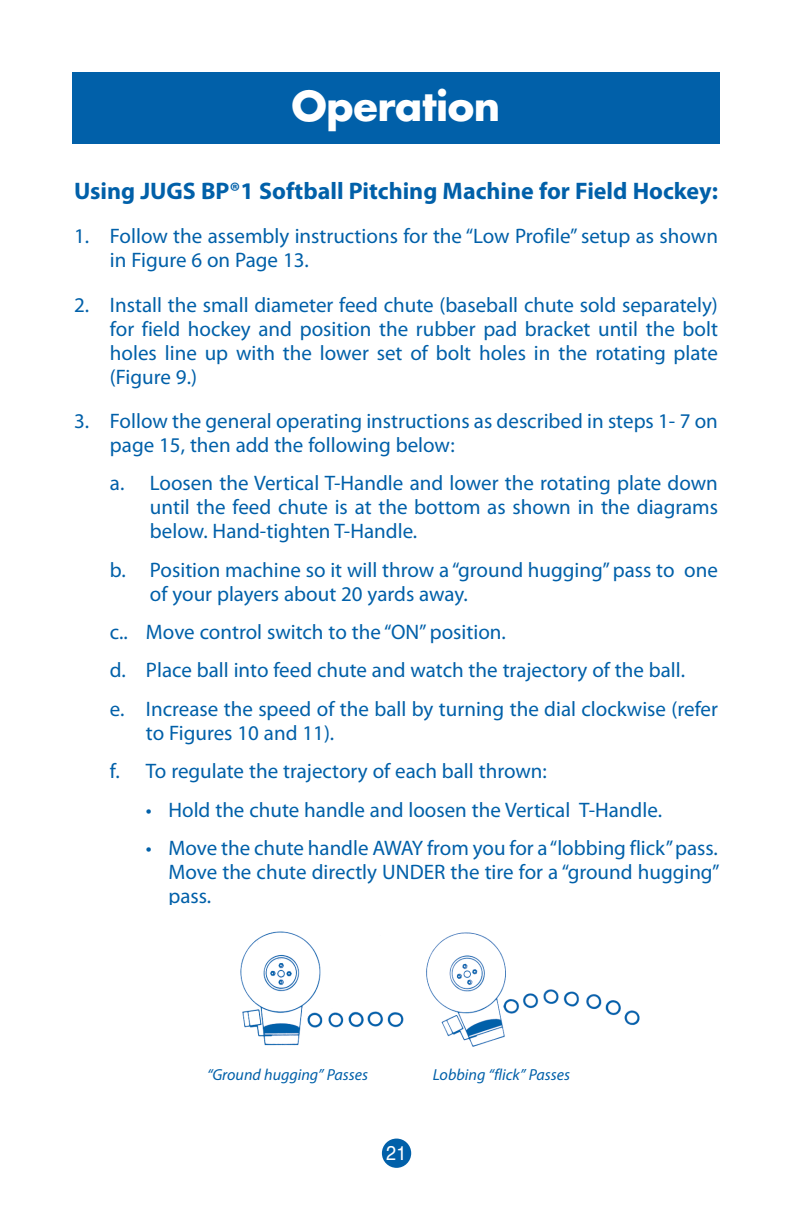
<style>
.page{position:relative;width:792px;height:1224px;background:#fff}
.page>*{position:absolute;margin:0;border:0;box-sizing:border-box;transform-origin:0 0}
.t1{font:700 40px "Futura Std";letter-spacing:-.01em;color:#fff}
.t2{font:700 24px "Myriad Pro";color:#0160a9}
.t3{font:21px/24px "Myriad Pro";color:#0160a9}
.t4{font:20px "Helvetica";color:#fff;scale:.9 1}
.t5{font:italic 16px "Myriad Pro";color:#0160a9}
</style>
<div class="page">
<div style="left:382px;top:1139px;width:29px;height:29px;background:#0160a9;border-radius:50%"></div>
<div style="left:72px;top:72px;width:648px;height:72px;background:#0160a9"></div>
<img style="left:240px;top:931px;width:400px;height:116px">
<h1 class="t1" style="left:292px;top:80px;width:210px">Operation</h1>
<p class="t2" style="left:74px;top:176px;width:646px">Using JUGS BP®1 Softball Pitching Machine for Field Hockey:</p>
<p class="t3" style="left:110px;top:224px;width:610px;text-indent:-36px">1. Follow the assembly instructions for the “Low Profile” setup as shown in Figure 6 on Page 13.</p>
<p class="t3" style="left:110px;top:292px;width:609px;text-align:justify;text-indent:-36px">2. Install the small diameter feed chute (baseball chute sold separately) for field hockey and position the rubber pad bracket until the bolt holes line up with the lower set of bolt holes in the rotating plate (Figure 9.)</p>
<p class="t3" style="left:110px;top:408px;width:609px;text-indent:-36px">3. Follow the general operating instructions as described in steps 1- 7 on page 15, then add the following below:</p>
<p class="t3" style="left:150px;top:471px;width:570px;text-align:justify;text-indent:-40px">a. Loosen the Vertical T-Handle and lower the rotating plate down until the feed chute is at the bottom as shown in the diagrams below. Hand-tighten T-Handle.</p>
<p class="t3" style="left:150px;top:557px;width:569px;text-indent:-40px">b. Position machine so it will throw a “ground hugging” pass to one of your players about 20 yards away.</p>
<p class="t3" style="left:110px;top:612px;width:609px;line-height:38.4px">c.. Move control switch to the “ON” position.<br>d. Place ball into feed chute and watch the trajectory of the ball.<br>e. Increase the speed of the ball by turning the dial clockwise (refer</p>
<p class="t3" style="left:110px;top:713px;width:438px;line-height:38.4px;text-indent:36px">to Figures 10 and 11).<br>f. To regulate the trajectory of each ball thrown:</p>
<p class="t3" style="left:146px;top:797px;width:516px">• Hold the chute handle and loosen the Vertical T-Handle.</p>
<p class="t3" style="left:168px;top:836px;width:553px;text-indent:-22px">• Move the chute handle AWAY from you for a “lobbing flick” pass.<br>Move the chute directly UNDER the tire for a “ground hugging” pass.</p>
<p class="t5" style="left:207px;top:1064px;width:163px">“Ground hugging” Passes</p>
<p class="t5" style="left:433px;top:1064px;width:139px">Lobbing “flick” Passes</p>
<p class="t4" style="left:386px;top:1138px;width:24px">21</p>
</div>
